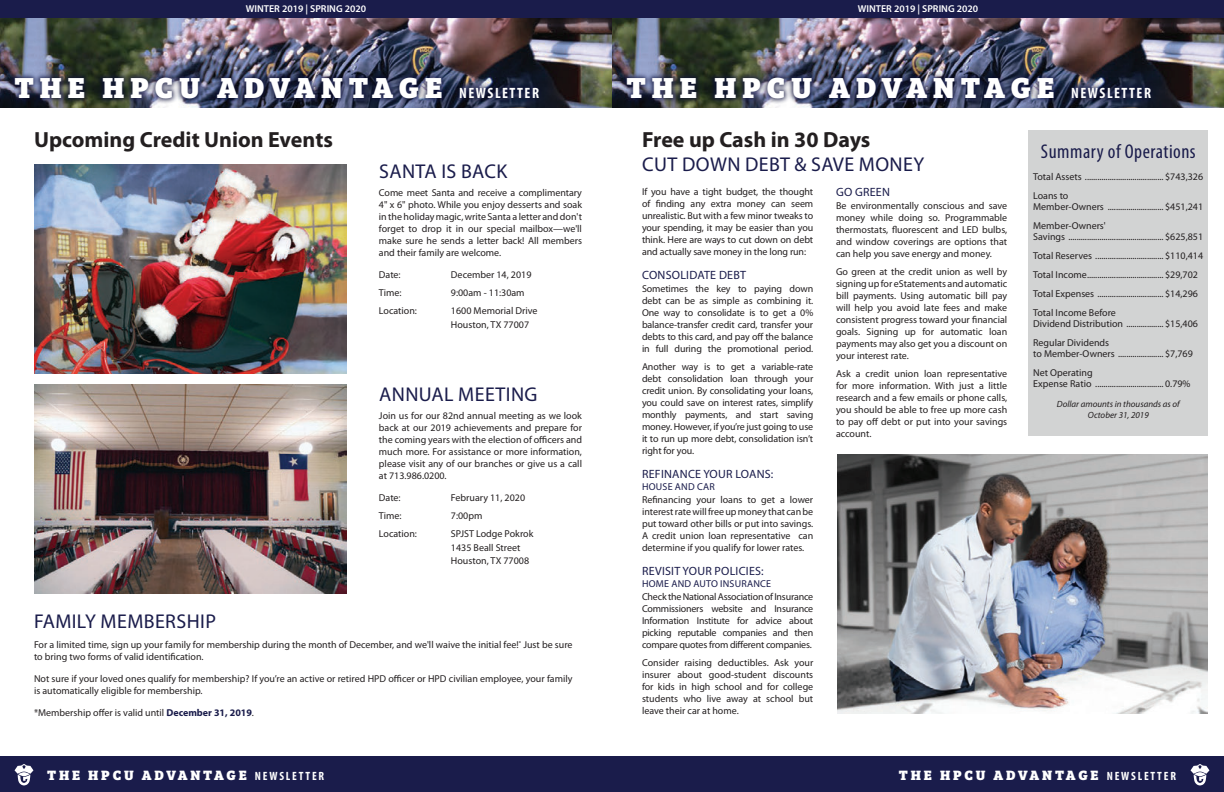
<style>
.page{position:relative;width:1224px;height:792px;background:#fff}
.page>*{position:absolute;margin:0;border:0;box-sizing:border-box;transform-origin:0 0}
.t1{font:30px "Bree Serif Eb";letter-spacing:.2em;color:#fff}
.t2{font:700 22px "Myriad Pro";color:#231f20}
.t3{font:20px "Myriad Pro";letter-spacing:.02em;color:#1a1c4b}
.t4{font:condensed 20px "Myriad Pro";letter-spacing:.025em;color:#1a1c4b}
.t5{font:14px "Bree Serif Eb";letter-spacing:.2em;color:#fff}
.t6{font:12px "Myriad Pro";letter-spacing:.02em;color:#1a1c4b}
.t7{font:10px/12px "Myriad Pro";color:#231f20;text-align:justify}
.t8{font:600 10px "Myriad Pro";color:#fff}
.t9{font:10px "Myriad Pro";letter-spacing:.02em;color:#1a1c4b}
.t10{font:italic 9px/11px "Myriad Pro";color:#231f20;text-align:center}
.s1{font-family:"Myriad Pro";font-weight:700;font-stretch:condensed;font-size:15px}
.s2{font-weight:700;color:#1a1c4b}
.s3{font-family:"Myriad Pro";font-weight:700;font-stretch:condensed;font-size:12px}
</style>
<div class="page">
<div style="left:0;top:756px;width:1224px;height:36px;background:#1a1c4b"></div>
<img style="left:612px;top:17px;width:612px;height:90px">
<div style="left:621px;top:71px;width:439px;height:34px;background:#0c0f38;opacity:.75"></div>
<div style="left:1066px;top:81px;width:91px;height:24px;background:#0c0f38;opacity:.75"></div>
<div style="left:612px;top:0;width:612px;height:17px;background:#1a1c4b"></div>
<img style="left:0;top:17px;width:612px;height:90px">
<div style="left:9px;top:71px;width:439px;height:34px;background:#0c0f38;opacity:.75"></div>
<div style="left:454px;top:81px;width:91px;height:24px;background:#0c0f38;opacity:.75"></div>
<div style="left:0;top:0;width:612px;height:17px;background:#1a1c4b"></div>
<img style="left:34px;top:164px;width:313px;height:209px">
<img style="left:34px;top:385px;width:313px;height:208px">
<svg style="left:15px;top:764px;width:18px;height:21px"></svg>
<svg style="left:1191px;top:764px;width:18px;height:21px"></svg>
<div style="left:1028px;top:130px;width:179px;height:306px;background:#d2d3d3"></div>
<img style="left:837px;top:455px;width:370px;height:258px">
<p class="t8" style="left:246px;top:2px;width:122px">WINTER 2019 | SPRING 2020</p>
<h1 class="t1" style="left:14px;top:63px;width:526px">THE HPCU ADVANTAGE <span class="s1">NEWSLETTER</span></h1>
<h2 class="t2" style="left:34px;top:125px;width:300px">Upcoming Credit Union Events</h2>
<h3 class="t3" style="left:379px;top:159px;width:130px">SANTA IS BACK</h3>
<p class="t7" style="left:379px;top:187px;width:205px">Come meet Santa and receive a complimentary 4" x 6" photo. While you enjoy desserts and soak in the holiday magic, write Santa a letter and don't forget to drop it in our special mailbox—we'll make sure he sends a letter back! All members and their family are welcome.</p>
<p class="t7" style="left:379px;top:269px;width:23px">Date:</p>
<p class="t7" style="left:451px;top:269px;width:82px">December 14, 2019</p>
<p class="t7" style="left:379px;top:287px;width:24px">Time:</p>
<p class="t7" style="left:451px;top:287px;width:75px">9:00am - 11:30am</p>
<p class="t7" style="left:379px;top:305px;width:40px">Location:</p>
<p class="t7" style="left:451px;top:304px;width:88px;line-height:14px">1600 Memorial Drive<br>Houston, TX 77007</p>
<h3 class="t3" style="left:379px;top:381px;width:160px">ANNUAL MEETING</h3>
<p class="t7" style="left:379px;top:409px;width:205px">Join us for our 82nd annual meeting as we look back at our 2019 achievements and prepare for the coming years with the election of officers and much more. For assistance or more information, please visit any of our branches or give us a call at 713.986.0200.</p>
<p class="t7" style="left:379px;top:491px;width:23px">Date:</p>
<p class="t7" style="left:451px;top:491px;width:76px">February 11, 2020</p>
<p class="t7" style="left:379px;top:509px;width:24px">Time:</p>
<p class="t7" style="left:451px;top:509px;width:33px">7:00pm</p>
<p class="t7" style="left:379px;top:527px;width:40px">Location:</p>
<p class="t7" style="left:451px;top:526px;width:84px;line-height:14.4px">SPJST Lodge Pokrok<br>1435 Beall Street</p>
<p class="t7" style="left:451px;top:554px;width:80px">Houston, TX 77008</p>
<h3 class="t3" style="left:34px;top:609px;width:183px">FAMILY MEMBERSHIP</h3>
<p class="t7" style="left:34px;top:639px;width:540px">For a limited time, sign up your family for membership during the month of December, and we'll waive the initial fee!<sup>*</sup> Just be sure to bring two forms of valid identification.</p>
<p class="t7" style="left:34px;top:673px;width:540px">Not sure if your loved ones qualify for membership? If you’re an active or retired HPD officer or HPD civilian employee, your family is automatically eligible for membership.</p>
<p class="t7" style="left:34px;top:707px;width:222px">*Membership offer is valid until <span class="s2">December 31, 2019</span>.</p>
<p class="t8" style="left:858px;top:2px;width:122px">WINTER 2019 | SPRING 2020</p>
<h1 class="t1" style="left:626px;top:63px;width:526px">THE HPCU ADVANTAGE <span class="s1">NEWSLETTER</span></h1>
<h2 class="t2" style="left:642px;top:125px;width:230px">Free up Cash in 30 Days</h2>
<h3 class="t3" style="left:642px;top:152px;width:284px">CUT DOWN DEBT &amp; SAVE MONEY</h3>
<p class="t7" style="left:642px;top:185px;width:173px">If you have a tight budget, the thought of finding any extra money can seem unrealistic. But with a few minor tweaks to your spending, it may be easier than you think. Here are ways to cut down on debt and actually save money in the long run:</p>
<p class="t6" style="left:642px;top:268px;width:105px">CONSOLIDATE DEBT</p>
<p class="t7" style="left:642px;top:282px;width:173px">Sometimes the key to paying down debt can be as simple as combining it.<br>One way to consolidate is to get a 0% balance-transfer credit card, transfer your debts to this card, and pay off the balance in full during the promotional period.</p>
<p class="t7" style="left:642px;top:360px;width:173px">Another way is to get a variable-rate debt consolidation loan through your credit union. By consolidating your loans, you could save on interest rates, simplify monthly payments, and start saving money. However, if you’re just going to use it to run up more debt, consolidation isn’t right for you.</p>
<p class="t6" style="left:642px;top:467px;width:133px">REFINANCE YOUR LOANS:</p>
<p class="t9" style="left:642px;top:480px;width:74px">HOUSE AND CAR</p>
<p class="t7" style="left:642px;top:493px;width:173px">Refinancing your loans to get a lower interest rate will free up money that can be put toward other bills or put into savings.<br>A credit union loan representative can determine if you qualify for lower rates.</p>
<p class="t6" style="left:642px;top:564px;width:123px">REVISIT YOUR POLICIES:</p>
<p class="t9" style="left:642px;top:577px;width:131px">HOME AND AUTO INSURANCE</p>
<p class="t7" style="left:642px;top:590px;width:173px">Check the National Association of Insurance Commissioners website and Insurance Information Institute for advice about picking reputable companies and then compare quotes from different companies.</p>
<p class="t7" style="left:642px;top:656px;width:173px">Consider raising deductibles. Ask your insurer about good-student discounts for kids in high school and for college students who live away at school but leave their car at home.</p>
<p class="t6" style="left:836px;top:185px;width:55px">GO GREEN</p>
<p class="t7" style="left:836px;top:200px;width:173px">Be environmentally conscious and save money while doing so. Programmable thermostats, fluorescent and LED bulbs, and window coverings are options that can help you save energy and money.</p>
<p class="t7" style="left:836px;top:266px;width:173px">Go green at the credit union as well by signing up for eStatements and automatic bill payments. Using automatic bill pay will help you avoid late fees and make consistent progress toward your financial goals. Signing up for automatic loan payments may also get you a discount on your interest rate.</p>
<p class="t7" style="left:836px;top:368px;width:173px">Ask a credit union loan representative for more information. With just a little research and a few emails or phone calls, you should be able to free up more cash to pay off debt or put into your savings account.</p>
<h3 class="t4" style="left:1041px;top:140px;width:156px">Summary of Operations</h3>
<p class="t7" style="left:1033px;top:167px;width:171px;line-height:19px">Total Assets ...................................... $743,326<br>Loans to</p>
<p class="t7" style="left:1033px;top:197px;width:171px;line-height:19px">Member-Owners ........................... $451,241<br>Member-Owners'</p>
<p class="t7" style="left:1033px;top:227px;width:171px;line-height:19px;text-align:left">Savings .............................................. $625,851<br>Total Reserves ................................. $110,414<br>Total Income..................................... $29,702<br>Total Expenses ................................ $14,296<br>Total Income Before</p>
<p class="t7" style="left:1033px;top:314px;width:166px;line-height:19px">Dividend Distribution .................. $15,406<br>Regular Dividends</p>
<p class="t7" style="left:1033px;top:344px;width:161px;line-height:19px">to Member-Owners ...................... $7,769<br>Net Operating</p>
<p class="t7" style="left:1033px;top:378px;width:159px">Expense Ratio ................................. 0.79%</p>
<p class="t10" style="left:1057px;top:399px;width:125px">Dollar amounts in thousands as of<br>October 31, 2019</p>
<h3 class="t5" style="left:47px;top:764px;width:279px">THE HPCU ADVANTAGE <span class="s3">NEWSLETTER</span></h3>
<h3 class="t5" style="left:899px;top:764px;width:279px">THE HPCU ADVANTAGE <span class="s3">NEWSLETTER</span></h3>
</div>
